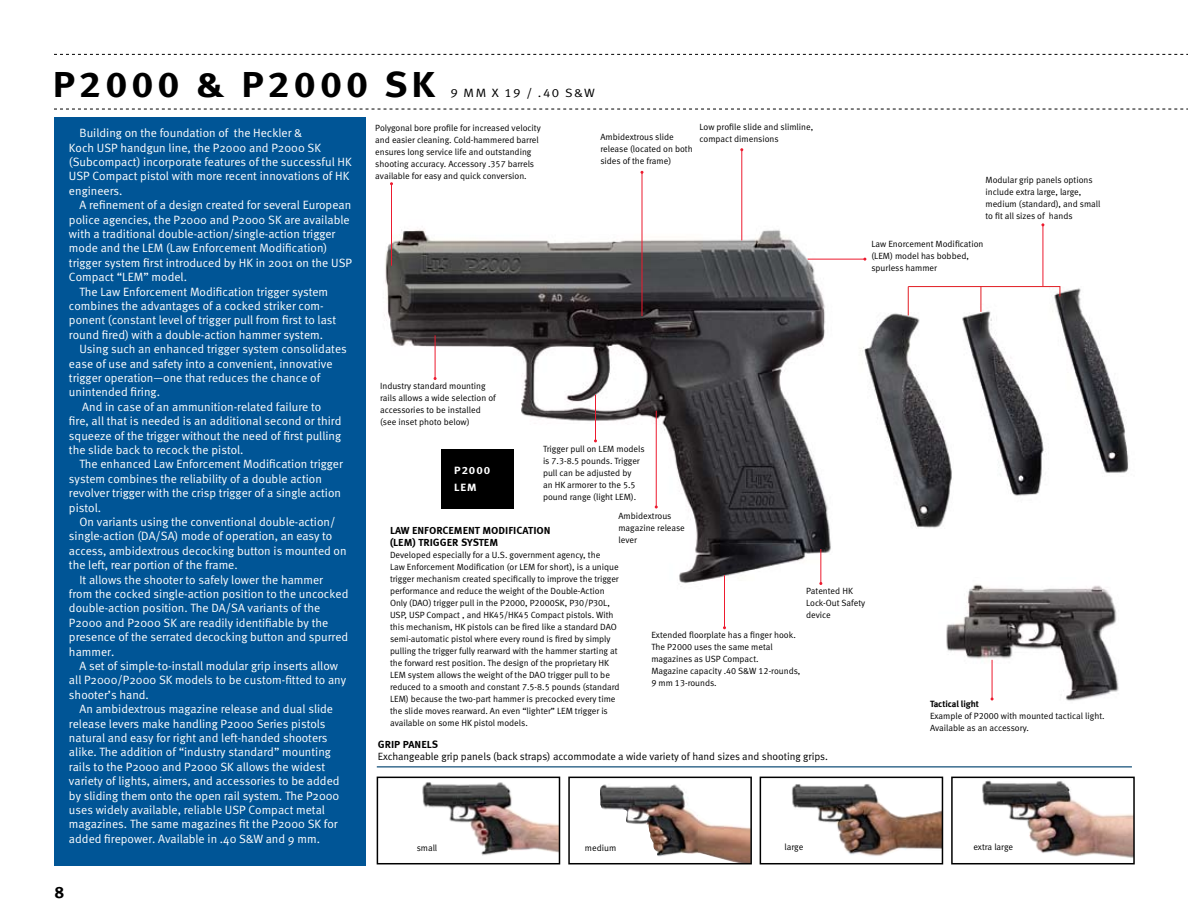
<style>
.page{position:relative;width:1188px;height:918px;background:#fff}
.page>*{position:absolute;margin:0;border:0;box-sizing:border-box;transform-origin:0 0}
.t1{font:36px "Meta Bold LF";letter-spacing:.1em;color:#000;scale:1.1 1}
.t2{font:16.5px "Meta Bold LF";color:#000}
.t3{font:12px/14.4px "Meta Normal";color:#fff}
.t4{font:12px "Meta Normal LF";color:#000;scale:1.1 1}
.t5{font:10.5px "Meta Normal LF";color:#000}
.t6{font:10.5px/12px "Meta Bold LF Caps";color:#000}
.t7{font:10.5px/17.2px "Meta Bold LF";letter-spacing:.085em;color:#fff;scale:1.1 1}
.t8{font:9px/12px "Meta Normal LF";color:#000}
.t9{font:9px "Meta Bold LF";color:#000}
</style>
<div class="page">
<svg style="left:54px;top:54px;width:1134px;height:1px"></svg>
<svg style="left:54px;top:109px;width:1134px;height:1px"></svg>
<img style="left:384px;top:219px;width:745px;height:366px">
<img style="left:791px;top:784px;width:149px;height:72px">
<div style="left:760px;top:777px;width:183px;height:87px;border:2px solid #000"></div>
<img style="left:982px;top:780px;width:150px;height:78px">
<div style="left:951px;top:777px;width:184px;height:87px;border:2px solid #000"></div>
<img style="left:600px;top:784px;width:149px;height:77px">
<div style="left:568px;top:777px;width:184px;height:87px;border:2px solid #000"></div>
<img style="left:422px;top:782px;width:135px;height:74px">
<div style="left:377px;top:777px;width:183px;height:87px;border:2px solid #000"></div>
<svg style="left:908px;top:287px;width:1px;height:28px"></svg>
<hr style="left:908px;top:286px;width:152px;height:1px;background:#e11b22">
<svg style="left:981px;top:287px;width:1px;height:25px"></svg>
<img style="left:938px;top:577px;width:191px;height:124px">
<div style="left:54px;top:117px;width:312px;height:749px;background:#005596"></div>
<hr style="left:377px;top:766px;width:755px;height:2px;background:#3b6e8f">
<div style="left:441px;top:450px;width:73px;height:59px;background:#000"></div>
<hr style="left:391px;top:184px;width:1px;height:82px;background:#ed1b2f">
<hr style="left:642px;top:172px;width:1px;height:144px;background:#ed1b2f">
<hr style="left:435px;top:335px;width:1px;height:44px;background:#ed1b2f">
<hr style="left:595px;top:395px;width:1px;height:46px;background:#ed1b2f">
<hr style="left:741px;top:150px;width:1px;height:90px;background:#ed1b2f">
<hr style="left:808px;top:259px;width:57px;height:1px;background:#ed1b2f">
<hr style="left:656px;top:411px;width:1px;height:96px;background:#ed1b2f">
<hr style="left:724px;top:575px;width:1px;height:53px;background:#ed1b2f">
<hr style="left:820px;top:549px;width:1px;height:35px;background:#ed1b2f">
<hr style="left:992px;top:660px;width:1px;height:39px;background:#ed1b2f">
<hr style="left:1043px;top:225px;width:1px;height:61px;background:#ed1b2f">
<h1 class="t1" style="left:53px;top:63px;width:349px">p2000 &amp; p2000 SK</h1>
<p class="t4" style="left:451px;top:86px;width:133px">9 mm x 19 / .40 S&amp;W</p>
<p class="t3" style="left:69px;top:126px;width:284px;text-indent:10px">Building on the foundation of the Heckler &amp;<br>Koch USP handgun line, the P2000 and P2000 SK (Subcompact) incorporate features of the successful HK USP Compact pistol with more recent innovations of HK engineers.</p>
<p class="t3" style="left:79px;top:198px;width:273px">A refinement of a design created for several European</p>
<p class="t3" style="left:69px;top:212px;width:282px">police agencies, the P2000 and P2000 SK are available</p>
<p class="t3" style="left:69px;top:226px;width:268px">with a traditional double-action/single-action trigger</p>
<p class="t3" style="left:69px;top:241px;width:260px">mode and the LEM (Law Enforcement Modification)</p>
<p class="t3" style="left:69px;top:255px;width:284px">trigger system first introduced by HK in 2001 on the USP</p>
<p class="t3" style="left:69px;top:270px;width:119px">Compact “LEM” model.</p>
<p class="t3" style="left:79px;top:284px;width:250px">The Law Enforcement Modification trigger system</p>
<p class="t3" style="left:69px;top:298px;width:256px">combines the advantages of a cocked striker com-</p>
<p class="t3" style="left:69px;top:313px;width:269px">ponent (constant level of trigger pull from first to last</p>
<p class="t3" style="left:69px;top:327px;width:256px">round fired) with a double-action hammer system.</p>
<p class="t3" style="left:79px;top:342px;width:269px">Using such an enhanced trigger system consolidates</p>
<p class="t3" style="left:69px;top:356px;width:265px">ease of use and safety into a convenient, innovative</p>
<p class="t3" style="left:69px;top:370px;width:253px">trigger operation—one that reduces the chance of</p>
<p class="t3" style="left:69px;top:385px;width:92px">unintended firing.</p>
<p class="t3" style="left:82px;top:399px;width:240px">And in case of an ammunition-related failure to</p>
<p class="t3" style="left:69px;top:414px;width:274px">fire, all that is needed is an additional second or third</p>
<p class="t3" style="left:69px;top:428px;width:274px">squeeze of the trigger without the need of first pulling</p>
<p class="t3" style="left:69px;top:442px;width:176px">the slide back to recock the pistol.</p>
<p class="t3" style="left:79px;top:457px;width:265px">The enhanced Law Enforcement Modification trigger</p>
<p class="t3" style="left:69px;top:471px;width:254px">system combines the reliability of a double action</p>
<p class="t3" style="left:69px;top:486px;width:274px">revolver trigger with the crisp trigger of a single action</p>
<p class="t3" style="left:69px;top:500px;width:34px">pistol.</p>
<p class="t3" style="left:79px;top:514px;width:257px">On variants using the conventional double-action/</p>
<p class="t3" style="left:69px;top:529px;width:265px">single-action (DA/SA) mode of operation, an easy to</p>
<p class="t3" style="left:69px;top:543px;width:279px">access, ambidextrous decocking button is mounted on</p>
<p class="t3" style="left:69px;top:558px;width:170px">the left, rear portion of the frame.</p>
<p class="t3" style="left:79px;top:572px;width:245px">It allows the shooter to safely lower the hammer</p>
<p class="t3" style="left:69px;top:586px;width:281px">from the cocked single-action position to the uncocked</p>
<p class="t3" style="left:69px;top:601px;width:253px">double-action position. The DA/SA variants of the</p>
<p class="t3" style="left:69px;top:615px;width:261px">P2000 and P2000 SK are readily identifiable by the</p>
<p class="t3" style="left:69px;top:630px;width:281px">presence of the serrated decocking button and spurred</p>
<p class="t3" style="left:69px;top:644px;width:47px">hammer.</p>
<p class="t3" style="left:79px;top:658px;width:260px">A set of simple-to-install modular grip inserts allow</p>
<p class="t3" style="left:69px;top:673px;width:279px">all P2000/P2000 SK models to be custom-fitted to any</p>
<p class="t3" style="left:69px;top:687px;width:81px">shooter’s hand.</p>
<p class="t3" style="left:79px;top:702px;width:255px">An ambidextrous magazine release and dual slide</p>
<p class="t3" style="left:69px;top:716px;width:258px">release levers make handling P2000 Series pistols</p>
<p class="t3" style="left:69px;top:730px;width:260px">natural and easy for right and left-handed shooters</p>
<p class="t3" style="left:69px;top:745px;width:263px">alike. The addition of “industry standard” mounting</p>
<p class="t3" style="left:69px;top:759px;width:258px">rails to the P2000 and P2000 SK allows the widest</p>
<p class="t3" style="left:69px;top:774px;width:272px">variety of lights, aimers, and accessories to be added</p>
<p class="t3" style="left:69px;top:788px;width:272px">by sliding them onto the open rail system. The P2000</p>
<p class="t3" style="left:69px;top:802px;width:258px">uses widely available, reliable USP Compact metal</p>
<p class="t3" style="left:69px;top:817px;width:270px">magazines. The same magazines fit the P2000 SK for</p>
<p class="t3" style="left:69px;top:831px;width:253px">added firepower. Available in .40 S&amp;W and 9 mm.</p>
<h2 class="t2" style="left:55px;top:882px;width:11px">8</h2>
<p class="t8" style="left:375px;top:122px;width:167px">Polygonal bore profile for increased velocity and easier cleaning. Cold-hammered barrel ensures long service life and outstanding shooting accuracy. Accessory .357 barrels available for easy and quick conversion.</p>
<p class="t8" style="left:600px;top:130px;width:94px">Ambidextrous slide release (located on both sides of the frame)</p>
<p class="t8" style="left:700px;top:121px;width:115px">Low profile slide and slimline, compact dimensions</p>
<p class="t8" style="left:380px;top:379px;width:117px">Industry standard mounting rails allows a wide selection of accessories to be installed (see inset photo below)</p>
<p class="t7" style="left:454px;top:461px;width:34px">p2000<br>LEM</p>
<p class="t8" style="left:543px;top:442px;width:103px">Trigger pull on LEM models is 7.3-8.5 pounds. Trigger pull can be adjusted by<br>an HK armorer to the 5.5 pound range (light LEM).</p>
<p class="t8" style="left:986px;top:173px;width:116px">Modular grip panels options include extra large, large, medium (standard), and small to fit all sizes of hands</p>
<p class="t8" style="left:871px;top:238px;width:114px">Law Enorcement Modification (LEM) model has bobbed, spurless hammer</p>
<p class="t8" style="left:619px;top:509px;width:68px">Ambidextrous magazine release lever</p>
<p class="t6" style="left:390px;top:525px;width:162px">LAW ENFORCEMENT MODIFICATION (LEM</p>
<p class="t6" style="left:412px;top:537px;width:87px">) TRIGGER SYSTEM</p>
<p class="t8" style="left:390px;top:549px;width:231px">Developed especially for a U.S. government agency, the<br>Law Enforcement Modification (or LEM for short), is a unique trigger mechanism created specifically to improve the trigger performance and reduce the weight of the Double-Action Only (DAO) trigger pull in the P2000, P2000SK, P30/P30L, USP, USP Compact , and HK45/HK45 Compact pistols. With this mechanism, HK pistols can be fired like a standard DAO semi-automatic pistol where every round is fired by simply pulling the trigger fully rearward with the hammer starting at the forward rest position. The design of the proprietary HK LEM system allows the weight of the DAO trigger pull to be reduced to a smooth and constant 7.5-8.5 pounds (standard LEM) because the two-part hammer is precocked every time the slide moves rearward. An even “lighter” LEM trigger is available on some HK pistol models.</p>
<p class="t8" style="left:806px;top:585px;width:60px">Patented HK<br>Lock-Out Safety device</p>
<p class="t8" style="left:651px;top:629px;width:151px">Extended floorplate has a finger hook.<br>The P2000 uses the same metal magazines as USP Compact.<br>Magazine capacity .40 S&amp;W 12-rounds,<br>9 mm 13-rounds.</p>
<p class="t6" style="left:378px;top:738px;width:62px">GRIP PANELS</p>
<p class="t5" style="left:378px;top:751px;width:452px">Exchangeable grip panels (back straps) accommodate a wide variety of hand sizes and shooting grips.</p>
<p class="t9" style="left:930px;top:698px;width:51px">Tactical light</p>
<p class="t8" style="left:930px;top:709px;width:176px">Example of P2000 with mounted tactical light.<br>Available as an accessory.</p>
<p class="t8" style="left:417px;top:841px;width:22px">small</p>
<p class="t8" style="left:585px;top:842px;width:33px">medium</p>
<p class="t8" style="left:785px;top:841px;width:20px">large</p>
<p class="t8" style="left:973px;top:841px;width:41px">extra large</p>
</div>
